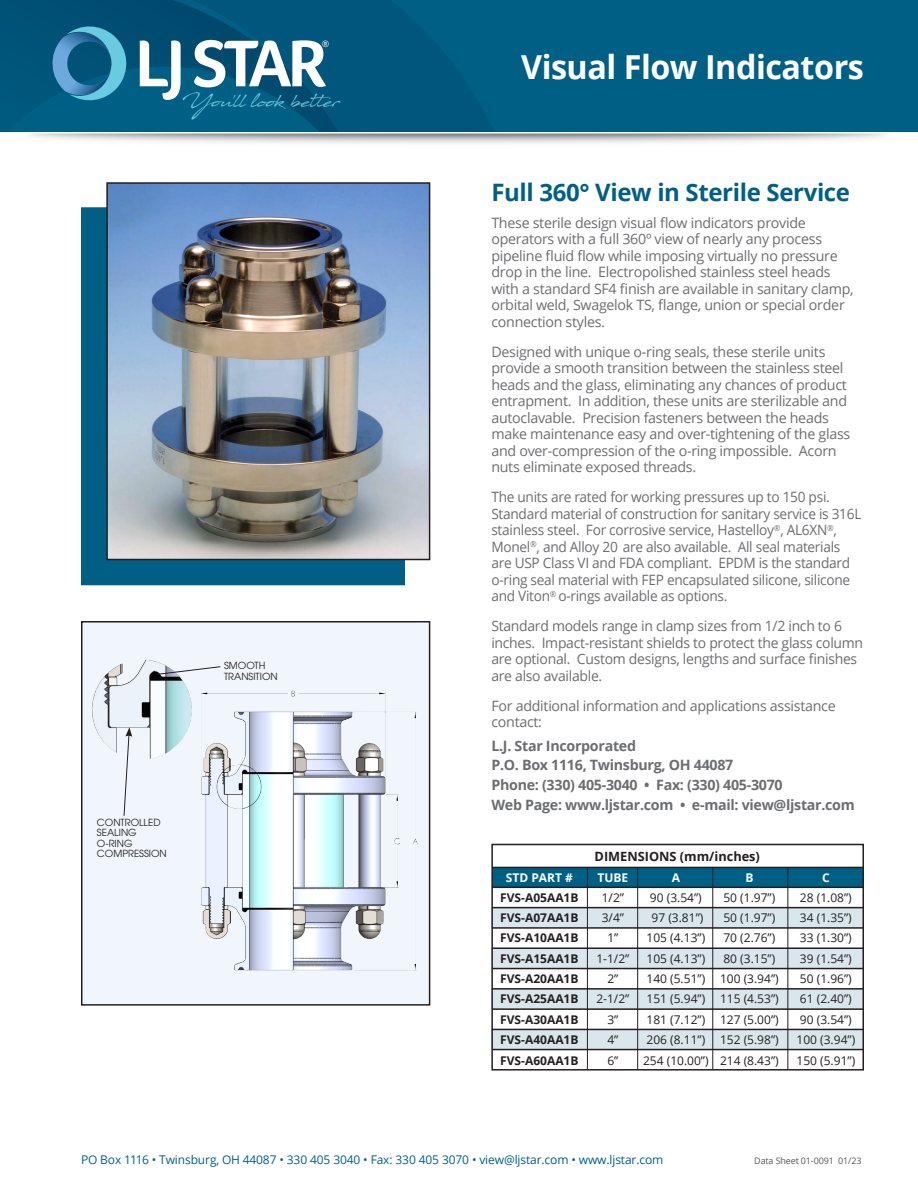
<style>
.page{position:relative;width:918px;height:1188px;background:#fff}
.page>*{position:absolute;margin:0;border:0;box-sizing:border-box;transform-origin:0 0}
.Model_Name{font:700 33px "Open Sans";letter-spacing:-.015em;color:#fff}
.t1{font:700 24px "Open Sans";letter-spacing:-.015em;color:#005f85}
.t2{font:17.7px "Javacom";color:#68cbdf}
.Paragraph_Copy{font:14.25px/16.5px "Open Sans";letter-spacing:-.02em;color:#6c6d70}
.Paragraph_Copy-2{font:14.25px/16.5px "Open Sans";letter-spacing:-.02em;color:#6c6d70;scale:.96 1}
.Paragraph_Copy-3{font:700 14.25px "Open Sans";letter-spacing:-.02em;color:#6c6d70}
.t3{font:700 12.75px "Open Sans";color:#231f20}
.t4{font:12px "Open Sans";color:#231f20}
.t5{font:700 12px "Open Sans";color:#231f20}
.t6{font:12px "Open Sans";letter-spacing:-.01em;color:#005f85}
.t7{font:700 12px "Open Sans";color:#fff}
.t8{font:9.75px/10.5px "Avant Garde";color:#231f20}
.Model_Name-2{font:9px "Open Sans";letter-spacing:-.015em;color:#57585a}
.Paragraph_Copy-4{font:9px "Open Sans";color:#fff}
</style>
<div class="page">
<div style="left:0;top:0;width:918px;height:134px;background:#005f85"></div>
<svg style="left:0;top:0;width:338px;height:132px"></svg>
<img style="left:0;top:132px;width:918px;height:12px">
<svg style="left:140px;top:41px;width:41px;height:59px"></svg>
<svg style="left:194px;top:40px;width:132px;height:47px"></svg>
<svg style="left:48px;top:24px;width:83px;height:80px"></svg>
<div style="left:81px;top:207px;width:324px;height:378px;background:#005f85"></div>
<img style="left:109px;top:185px;width:318px;height:372px">
<div style="left:106px;top:182px;width:324px;height:378px;border:2px solid #231f20"></div>
<svg style="left:84px;top:624px;width:343px;height:379px;fill:#f0f6fb"></svg>
<div style="left:81px;top:621px;width:349px;height:385px;border:2px solid #231f20"></div>
<img style="left:203px;top:691px;width:182px;height:85px">
<img style="left:110px;top:660px;width:35px;height:25px">
<svg style="left:157px;top:666px;width:64px;height:9px"></svg>
<svg style="left:123px;top:727px;width:9px;height:90px"></svg>
<div style="left:493px;top:867px;width:370px;height:20px;background:#005f85"></div>
<div style="left:491px;top:907px;width:372px;height:21px;background:#d9e7ed"></div>
<div style="left:491px;top:948px;width:372px;height:20px;background:#d9e7ed"></div>
<div style="left:491px;top:989px;width:372px;height:20px;background:#d9e7ed"></div>
<div style="left:491px;top:1029px;width:372px;height:20px;background:#d9e7ed"></div>
<hr style="left:492px;top:887px;width:371px;height:1px;background:#231f20">
<hr style="left:492px;top:867px;width:371px;height:1px;background:#231f20">
<hr style="left:492px;top:907px;width:371px;height:1px;background:#231f20">
<hr style="left:492px;top:927px;width:371px;height:2px;background:#231f20">
<hr style="left:492px;top:947px;width:371px;height:2px;background:#231f20">
<hr style="left:492px;top:968px;width:371px;height:1px;background:#231f20">
<hr style="left:492px;top:988px;width:371px;height:2px;background:#231f20">
<hr style="left:492px;top:1008px;width:371px;height:2px;background:#231f20">
<hr style="left:492px;top:1029px;width:371px;height:1px;background:#231f20">
<hr style="left:492px;top:1049px;width:371px;height:1px;background:#231f20">
<hr style="left:587px;top:868px;width:1px;height:201px;background:#231f20">
<hr style="left:637px;top:868px;width:1px;height:201px;background:#231f20">
<hr style="left:712px;top:868px;width:1px;height:201px;background:#231f20">
<hr style="left:787px;top:868px;width:1px;height:201px;background:#231f20">
<div style="left:491px;top:844px;width:373px;height:227px;border:2px solid #231f20"></div>
<p class="Paragraph_Copy-4" style="left:322px;top:38px;width:9px">®</p>
<p class="t2" style="left:183px;top:89px;width:159px">You’ll look better</p>
<p class="t8" style="left:97px;top:817px;width:71px">CONTROLLED<br>SEALING<br>O-RING<br>COMPRESSION</p>
<p class="t8" style="left:224px;top:660px;width:43px">SMOOTH</p>
<p class="t8" style="left:224px;top:671px;width:55px">TRANSITION</p>
<p class="Model_Name" style="left:521px;top:44px;width:344px">Visual Flow Indicators</p>
<p class="t1" style="left:491px;top:175px;width:360px">Full 360° View in Sterile Service</p>
<p class="Paragraph_Copy" style="left:491px;top:214px;width:364px">These sterile design visual flow indicators provide operators with a full 360º view of nearly any process pipeline fluid flow while imposing virtually no pressure drop in the line. Electropolished stainless steel heads with a standard SF4 finish are available in sanitary clamp, orbital weld, Swagelok TS, flange, union or special order connection styles.</p>
<p class="Paragraph_Copy" style="left:491px;top:343px;width:360px">Designed with unique o-ring seals, these sterile units provide a smooth transition between the stainless steel heads and the glass, eliminating any chances of product entrapment. In addition, these units are sterilizable and autoclavable. Precision fasteners between the heads make maintenance easy and over-tightening of the glass and over-compression of the o-ring impossible. Acorn nuts eliminate exposed threads.</p>
<p class="Paragraph_Copy-2" style="left:491px;top:489px;width:387px">The units are rated for working pressures up to 150 psi.<br>Standard material of construction for sanitary service is 316L stainless steel. For corrosive service, Hastelloy<sup>®</sup>, AL6XN<sup>®</sup>, Monel<sup>®</sup>, and Alloy 20 are also available. All seal materials are USP Class VI and FDA compliant. EPDM is the standard o-ring seal material with FEP encapsulated silicone, silicone and Viton<sup>®</sup> o-rings available as options.</p>
<p class="Paragraph_Copy" style="left:491px;top:618px;width:373px">Standard models range in clamp sizes from 1/2 inch to 6 inches. Impact-resistant shields to protect the glass column are optional. Custom designs, lengths and surface finishes are also available.</p>
<p class="Paragraph_Copy" style="left:491px;top:697px;width:346px">For additional information and applications assistance contact:</p>
<p class="Paragraph_Copy-3" style="left:491px;top:735px;width:146px">L.J. Star Incorporated</p>
<p class="Paragraph_Copy-3" style="left:491px;top:755px;width:244px">P.O. Box 1116, Twinsburg, OH 44087</p>
<p class="Paragraph_Copy-3" style="left:491px;top:775px;width:293px">Phone: (330) 405-3040 • Fax: (330) 405-3070</p>
<p class="Paragraph_Copy-3" style="left:491px;top:795px;width:365px">Web Page: www.ljstar.com • e-mail: view@ljstar.com</p>
<p class="t3" style="left:595px;top:848px;width:167px">DIMENSIONS (mm/inches)</p>
<p class="t7" style="left:506px;top:869px;width:69px">STD PART #</p>
<p class="t7" style="left:598px;top:869px;width:32px">TUBE</p>
<p class="t7" style="left:672px;top:869px;width:10px">A</p>
<p class="t7" style="left:745px;top:869px;width:10px">B</p>
<p class="t7" style="left:822px;top:869px;width:9px">C</p>
<p class="t5" style="left:500px;top:889px;width:80px">FVS-A05AA1B</p>
<p class="t4" style="left:602px;top:889px;width:24px">1/2”</p>
<p class="t4" style="left:650px;top:889px;width:53px">90 (3.54”)</p>
<p class="t4" style="left:723px;top:889px;width:53px">50 (1.97”)</p>
<p class="t4" style="left:800px;top:889px;width:53px">28 (1.08”)</p>
<p class="t5" style="left:500px;top:909px;width:80px">FVS-A07AA1B</p>
<p class="t4" style="left:602px;top:909px;width:24px">3/4”</p>
<p class="t4" style="left:652px;top:909px;width:53px">97 (3.81”)</p>
<p class="t4" style="left:723px;top:909px;width:53px">50 (1.97”)</p>
<p class="t4" style="left:800px;top:909px;width:53px">34 (1.35”)</p>
<p class="t5" style="left:500px;top:930px;width:80px">FVS-A10AA1B</p>
<p class="t4" style="left:607px;top:930px;width:13px">1”</p>
<p class="t4" style="left:647px;top:930px;width:60px">105 (4.13”)</p>
<p class="t4" style="left:723px;top:930px;width:53px">70 (2.76”)</p>
<p class="t4" style="left:800px;top:930px;width:53px">33 (1.30”)</p>
<p class="t5" style="left:500px;top:950px;width:80px">FVS-A15AA1B</p>
<p class="t4" style="left:596px;top:950px;width:35px">1-1/2”</p>
<p class="t4" style="left:647px;top:950px;width:60px">105 (4.13”)</p>
<p class="t4" style="left:723px;top:950px;width:53px">80 (3.15”)</p>
<p class="t4" style="left:800px;top:950px;width:53px">39 (1.54”)</p>
<p class="t5" style="left:500px;top:970px;width:80px">FVS-A20AA1B</p>
<p class="t4" style="left:607px;top:971px;width:13px">2”</p>
<p class="t4" style="left:647px;top:971px;width:134px">140 (5.51”) 100 (3.94”)</p>
<p class="t4" style="left:800px;top:971px;width:53px">50 (1.96”)</p>
<p class="t5" style="left:500px;top:991px;width:80px">FVS-A25AA1B</p>
<p class="t4" style="left:596px;top:991px;width:35px">2-1/2”</p>
<p class="t4" style="left:647px;top:991px;width:134px">151 (5.94”) 115 (4.53”)</p>
<p class="t4" style="left:800px;top:991px;width:53px">61 (2.40”)</p>
<p class="t5" style="left:500px;top:1011px;width:80px">FVS-A30AA1B</p>
<p class="t4" style="left:607px;top:1011px;width:13px">3”</p>
<p class="t4" style="left:647px;top:1011px;width:134px">181 (7.12”) 127 (5.00”)</p>
<p class="t4" style="left:800px;top:1011px;width:53px">90 (3.54”)</p>
<p class="t5" style="left:500px;top:1031px;width:80px">FVS-A40AA1B</p>
<p class="t4" style="left:607px;top:1032px;width:13px">4”</p>
<p class="t4" style="left:647px;top:1032px;width:134px">206 (8.11”) 152 (5.98”)</p>
<p class="t4" style="left:797px;top:1032px;width:60px">100 (3.94”)</p>
<p class="t5" style="left:500px;top:1052px;width:80px">FVS-A60AA1B</p>
<p class="t4" style="left:607px;top:1052px;width:13px">6”</p>
<p class="t4" style="left:643px;top:1052px;width:137px">254 (10.00”) 214 (8.43”)</p>
<p class="t4" style="left:797px;top:1052px;width:60px">150 (5.91”)</p>
<p class="t6" style="left:81px;top:1151px;width:584px">PO Box 1116 • Twinsburg, OH 44087 • 330 405 3040 • Fax: 330 405 3070 • view@ljstar.com • www.ljstar.com</p>
<p class="Model_Name-2" style="left:754px;top:1154px;width:109px">Data Sheet 01-0091 01/23</p>
</div>
